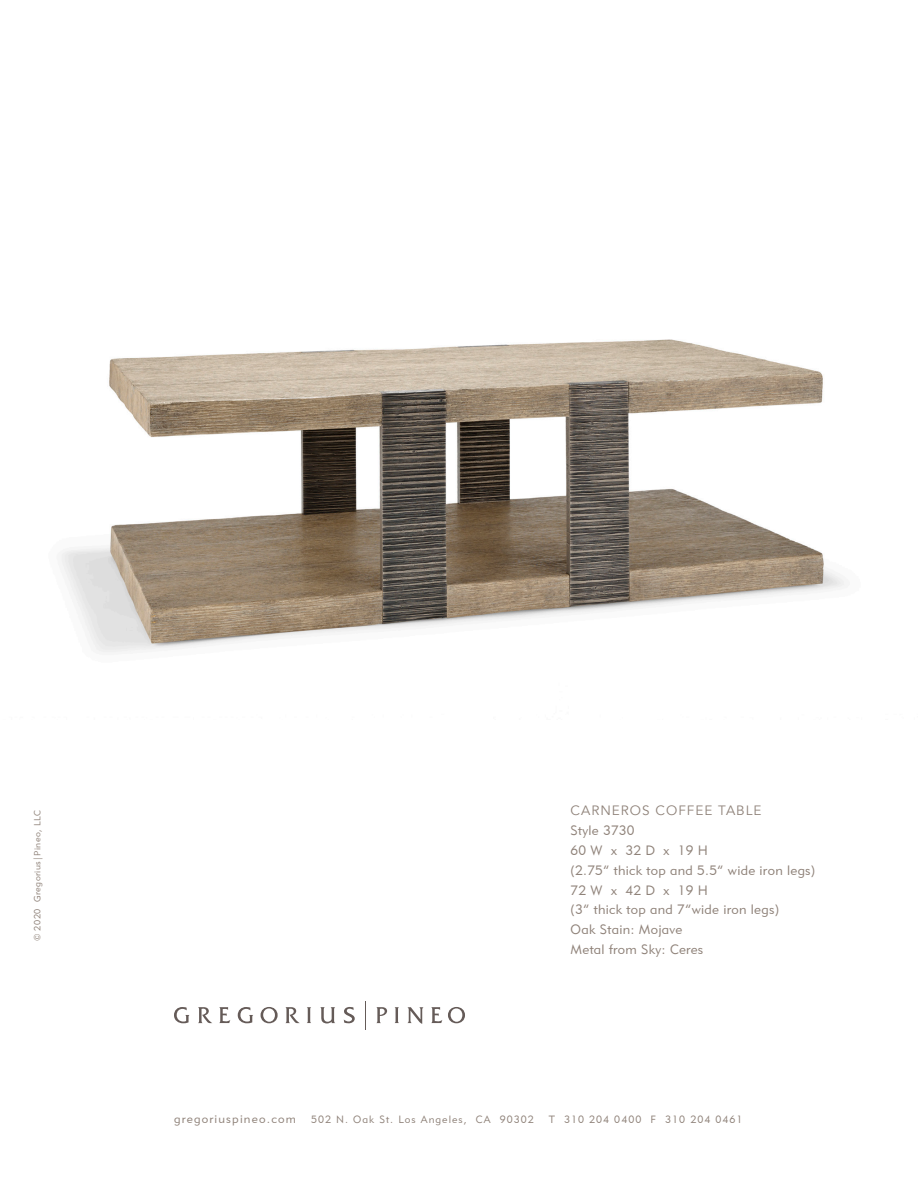
<style>
.page{position:relative;width:918px;height:1188px;background:#fff}
.page>*{position:absolute;margin:0;border:0;box-sizing:border-box;transform-origin:0 0}
.t1{font:13.5px/19.8px "Geometric 415 BT Lite A";letter-spacing:.02em;color:#8f8279}
.t2{font:12px "Geometric 415 BT Lite A";letter-spacing:.1em;color:#8f8279}
.t3{font:10.5px "Geometric 415 BT Lite A";letter-spacing:.1em;color:#8f8279}
.t4{font:9px "Geometric 415 BT Lite A";letter-spacing:.05em;color:#8f8279}
.s1{font-family:"Avenir"}
</style>
<div class="page">
<svg style="left:174px;top:1007px;width:15px;height:16px"></svg>
<svg style="left:238px;top:1007px;width:15px;height:16px"></svg>
<svg style="left:261px;top:1007px;width:17px;height:16px"></svg>
<svg style="left:448px;top:1007px;width:17px;height:16px"></svg>
<svg style="left:307px;top:1007px;width:4px;height:16px"></svg>
<svg style="left:395px;top:1007px;width:4px;height:16px"></svg>
<svg style="left:344px;top:1007px;width:11px;height:16px"></svg>
<svg style="left:198px;top:1007px;width:14px;height:16px"></svg>
<svg style="left:285px;top:1007px;width:15px;height:16px"></svg>
<svg style="left:376px;top:1007px;width:11px;height:16px"></svg>
<svg style="left:219px;top:1007px;width:11px;height:16px"></svg>
<svg style="left:431px;top:1007px;width:11px;height:16px"></svg>
<svg style="left:320px;top:1007px;width:15px;height:16px"></svg>
<svg style="left:407px;top:1007px;width:16px;height:17px"></svg>
<svg style="left:365px;top:1001px;width:1px;height:28px"></svg>
<img style="left:61px;top:339px;width:784px;height:314px">
<p class="t4" style="left:32px;top:941px;width:133px;rotate:-90deg">© 2020 Gregorius|Pineo, LLC</p>
<p class="t1" style="left:571px;top:800px;width:246px"><span class="s1">CARNEROS COFFEE TABLE<br></span>Style 3730<br>60 W x 32 D x 19 H<br>(2.75” thick top and 5.5” wide iron legs)<br>72 W x 42 D x 19 H<br>(3” thick top and 7”wide iron legs)<br>Oak Stain: Mojave<br>Metal from Sky: Ceres</p>
<p class="t2" style="left:174px;top:1112px;width:124px">gregoriuspineo.com</p>
<p class="t3" style="left:311px;top:1113px;width:224px">502 N. Oak St. Los Angeles, CA 90302</p>
<p class="t3" style="left:549px;top:1113px;width:195px">T 310 204 0400 F 310 204 0461</p>
</div>
